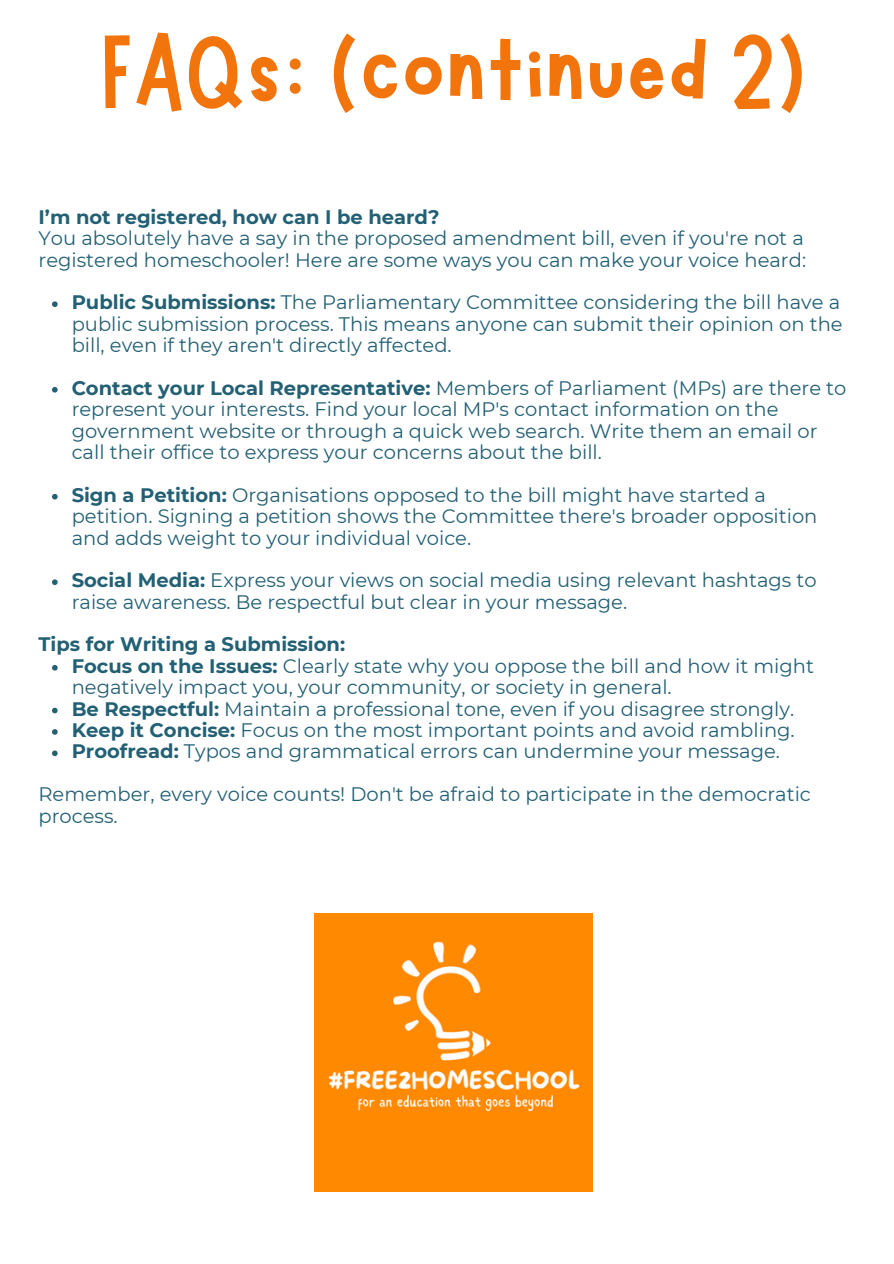
<style>
.page{position:relative;width:894px;height:1264px;background:#fff}
.page>*{position:absolute;margin:0;border:0;box-sizing:border-box;transform-origin:0 0}
.t1{font:104.25px "Marykate";color:#f1740d}
.t2{font:19.5px/21.3px "Montserrat";color:#236074}
.t3{font:700 19.5px "Montserrat";color:#236074}
.s1{font-weight:700}
</style>
<div class="page">
<svg style="left:52px;top:301px;width:6px;height:6px"></svg>
<svg style="left:52px;top:387px;width:6px;height:5px"></svg>
<svg style="left:52px;top:494px;width:6px;height:5px"></svg>
<svg style="left:52px;top:579px;width:6px;height:6px"></svg>
<svg style="left:52px;top:665px;width:6px;height:5px"></svg>
<svg style="left:52px;top:707px;width:6px;height:6px"></svg>
<svg style="left:52px;top:729px;width:6px;height:5px"></svg>
<svg style="left:52px;top:750px;width:6px;height:6px"></svg>
<img style="left:314px;top:913px;width:278px;height:278px">
<p class="t1" style="left:101px;top:4px;width:706px">FAQs: (continued 2)</p>
<h1 class="t3" style="left:38px;top:205px;width:402px">I’m not registered, how can I be heard?</h1>
<p class="t2" style="left:38px;top:227px;width:769px">You absolutely have a say in the proposed amendment bill, even if you're not a registered homeschooler! Here are some ways you can make your voice heard:</p>
<p class="t2" style="left:72px;top:291px;width:772px"><span class="s1">Public Submissions:</span> The Parliamentary Committee considering the bill have a public submission process. This means anyone can submit their opinion on the bill, even if they aren't directly affected.</p>
<p class="t2" style="left:72px;top:377px;width:776px"><span class="s1">Contact your Local Representative:</span> Members of Parliament (MPs) are there to represent your interests. Find your local MP's contact information on the government website or through a quick web search. Write them an email or call their office to express your concerns about the bill.</p>
<p class="t2" style="left:72px;top:484px;width:747px"><span class="s1">Sign a Petition:</span> Organisations opposed to the bill might have started a petition. Signing a petition shows the Committee there's broader opposition and adds weight to your individual voice.</p>
<p class="t2" style="left:72px;top:569px;width:746px"><span class="s1">Social Media:</span> Express your views on social media using relevant hashtags to raise awareness. Be respectful but clear in your message.</p>
<p class="t3" style="left:38px;top:632px;width:308px">Tips for Writing a Submission:</p>
<h2 class="t2" style="left:72px;top:655px;width:743px"><span class="s1">Focus on the Issues:</span> Clearly state why you oppose the bill and how it might negatively impact you, your community, or society in general.</h2>
<p class="t2" style="left:72px;top:698px;width:723px"><span class="s1">Be Respectful:</span> Maintain a professional tone, even if you disagree strongly.</p>
<p class="t2" style="left:72px;top:719px;width:724px"><span class="s1">Keep it Concise:</span> Focus on the most important points and avoid rambling.</p>
<p class="t2" style="left:72px;top:740px;width:709px"><span class="s1">Proofread:</span> Typos and grammatical errors can undermine your message.</p>
<p class="t2" style="left:38px;top:783px;width:773px">Remember, every voice counts! Don't be afraid to participate in the democratic process.</p>
</div>
